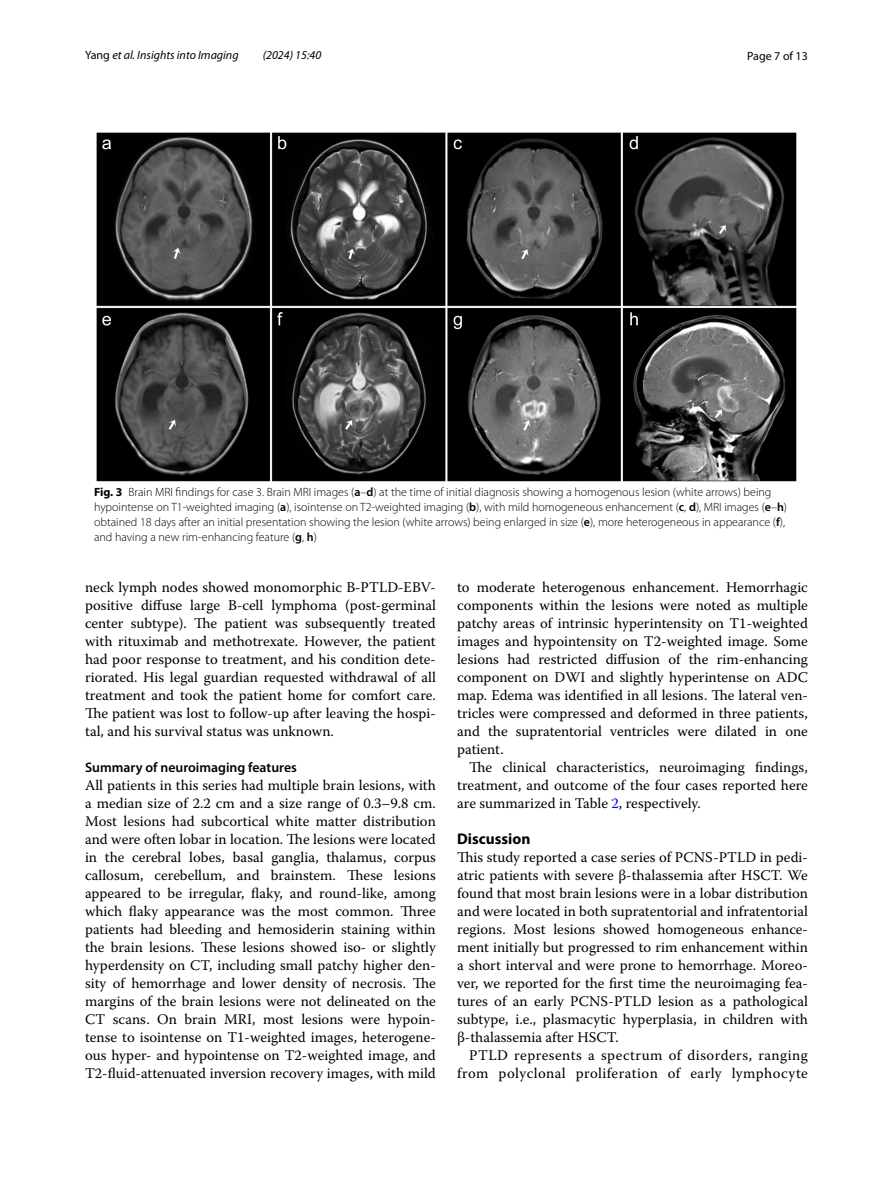
<style>
.page{position:relative;width:893px;height:1187px;background:#fff}
.page>*{position:absolute;margin:0;border:0;box-sizing:border-box;transform-origin:0 0}
.t1{font:700 15.45px "Myriad Pro";color:#000}
.t2{font:14.7px/18px "Warnock Pro";color:#000;text-align:justify}
.t3{font:14.7px/18px "Warnock Pro";letter-spacing:.03em;color:#000;text-align:right}
.t4{font:600 13.8px "Myriad Pro";color:#000}
.t5{font:300 12px/15px "Myriad Pro";color:#000}
.t6{font:italic 12px "Myriad Pro";color:#000}
.t7{font:12px "Myriad Pro";color:#000}
.s1{font-style:normal}
.s2{font-weight:700}
.s3{font-weight:600}
.s4{color:#00f}
</style>
<div class="page">
<img style="left:96px;top:133px;width:701px;height:348px">
<p class="t6" style="left:85px;top:48px;width:155px"><span class="s1">Yang</span> et al. Insights into Imaging</p>
<p class="t6" style="left:263px;top:48px;width:60px">(2024) 15:40</p>
<p class="t7" style="left:747px;top:48px;width:62px">Page 7 of 13</p>
<p class="t5" style="left:94px;top:485px;width:695px"><span class="s2">Fig. 3</span> Brain MRI findings for case 3. Brain MRI images (<span class="s3">a</span>–<span class="s3">d</span>) at the time of initial diagnosis showing a homogenous lesion (white arrows) being hypointense on T1-weighted imaging (<span class="s3">a</span>), isointense on T2-weighted imaging (<span class="s3">b</span>), with mild homogeneous enhancement (<span class="s3">c</span>, <span class="s3">d</span>), MRI images (<span class="s3">e</span>–<span class="s3">h</span>) obtained 18 days after an initial presentation showing the lesion (white arrows) being enlarged in size (<span class="s3">e</span>), more heterogeneous in appearance (<span class="s3">f</span>), and having a new rim-enhancing feature (<span class="s3">g</span>, <span class="s3">h</span>)</p>
<p class="t2" style="left:85px;top:578px;width:352px">neck lymph nodes showed monomorphic B-PTLD-EBV&shy;positive diffuse large B-cell lymphoma (post-germinal center subtype). The patient was subsequently treated with rituximab and methotrexate. However, the patient had poor response to treatment, and his condition dete&shy;riorated. His legal guardian requested withdrawal of all treatment and took the patient home for comfort care.<br>The patient was lost to follow-up after leaving the hospi&shy;tal, and his survival status was unknown.</p>
<p class="t4" style="left:85px;top:758px;width:213px">Summary of neuroimaging features</p>
<p class="t2" style="left:85px;top:776px;width:352px">All patients in this series had multiple brain lesions, with a median size of 2.2 cm and a size range of 0.3–9.8 cm.<br>Most lesions had subcortical white matter distribution and were often lobar in location. The lesions were located in the cerebral lobes, basal ganglia, thalamus, corpus callosum, cerebellum, and brainstem. These lesions appeared to be irregular, flaky, and round-like, among which flaky appearance was the most common. Three patients had bleeding and hemosiderin staining within the brain lesions. These lesions showed iso- or slightly hyperdensity on CT, including small patchy higher den&shy;sity of hemorrhage and lower density of necrosis. The margins of the brain lesions were not delineated on the CT scans. On brain MRI, most lesions were hypoin&shy;tense to isointense on T1-weighted images, heterogene&shy;ous hyper- and hypointense on T2-weighted image, and T2-fluid-attenuated inversion recovery images, with mild</p>
<p class="t2" style="left:457px;top:578px;width:352px">to moderate heterogenous enhancement. Hemorrhagic components within the lesions were noted as multiple patchy areas of intrinsic hyperintensity on T1-weighted images and hypointensity on T2-weighted image. Some lesions had restricted diffusion of the rim-enhancing component on DWI and slightly hyperintense on ADC map. Edema was identified in all lesions. The lateral ven&shy;tricles were compressed and deformed in three patients, and the supratentorial ventricles were dilated in one patient.</p>
<p class="t2" style="left:457px;top:758px;width:352px;text-indent:12px">The clinical characteristics, neuroimaging findings, treatment, and outcome of the four cases reported here are summarized in Table <span class="s4">2</span>, respectively.</p>
<p class="t1" style="left:457px;top:828px;width:75px">Discussion</p>
<p class="t2" style="left:457px;top:848px;width:352px">This study reported a case series of PCNS-PTLD in pedi&shy;atric patients with severe β-thalassemia after HSCT. We found that most brain lesions were in a lobar distribution and were located in both supratentorial and infratentorial regions. Most lesions showed homogeneous enhance&shy;ment initially but progressed to rim enhancement within a short interval and were prone to hemorrhage. Moreo&shy;ver, we reported for the first time the neuroimaging fea&shy;tures of an early PCNS-PTLD lesion as a pathological subtype, i.e., plasmacytic hyperplasia, in children with β-thalassemia after HSCT.</p>
<p class="t3" style="left:457px;top:1046px;width:352px">PTLD represents a spectrum of disorders, ranging from polyclonal proliferation of early lymphocyte</p>
</div>
